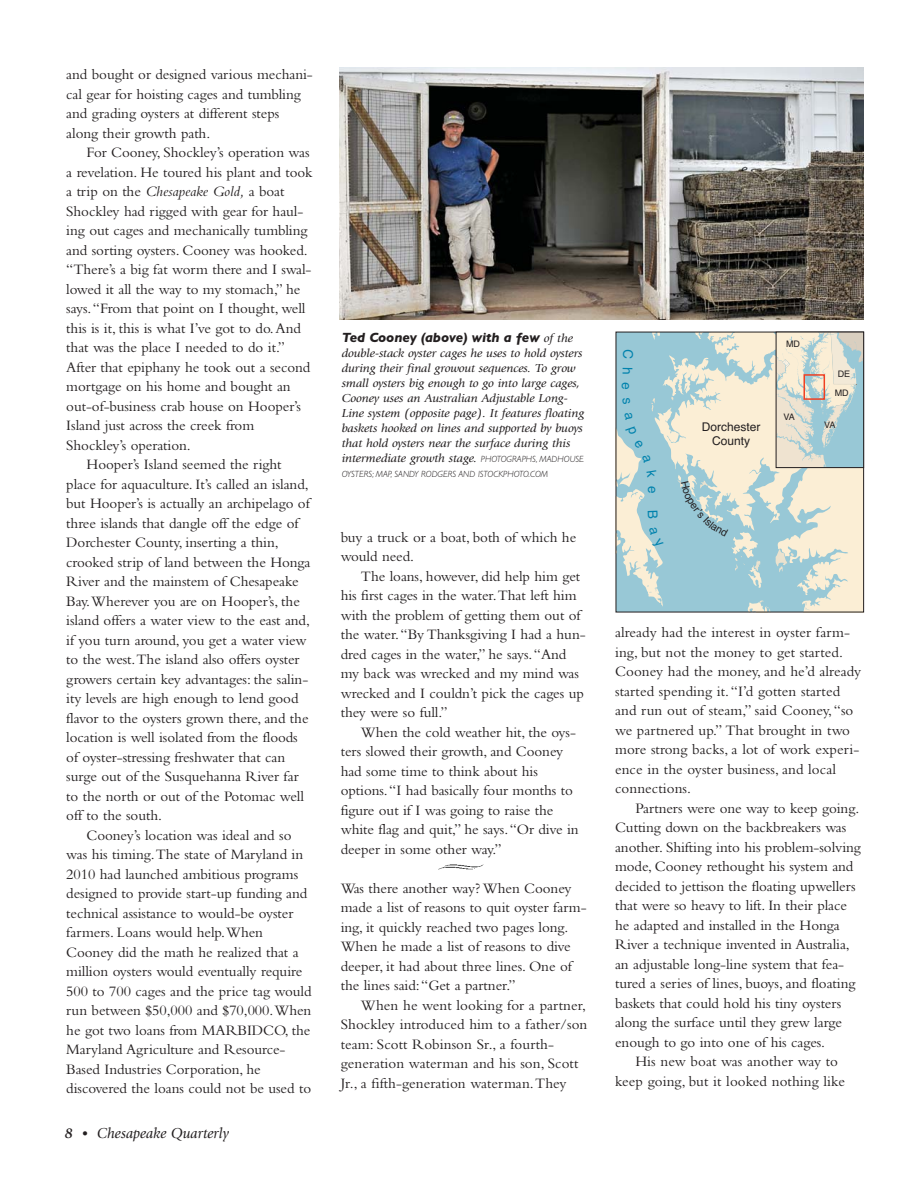
<style>
.page{position:relative;width:918px;height:1188px;background:#fff}
.page>*{position:absolute;margin:0;border:0;box-sizing:border-box;transform-origin:0 0}
.t1{font:15px/19.5px "Bembo";letter-spacing:-.005em;color:#231f20}
.t2{font:italic 15px "Giovanni";color:#231f20}
.t3{font:italic 700 13.5px "Gill Sans";letter-spacing:-.005em;color:#231f20}
.t4{font:italic 12px/15px "Giovanni";letter-spacing:-.01em;color:#231f20;scale:1.1 1}
.t5{font:12px/14.4px "Helvetica";color:#231f20;text-align:center}
.t6{font:italic 300 9px "Gill Sans";color:#231f20}
.t7{font:9px "Helvetica";color:#231f20}
.s1{font-style:italic}
.s2{font-weight:700}
.s3{font-family:"Bembo";font-weight:700;font-style:normal}
.s4{font-family:"Giovanni";font-weight:400;font-size:12px}
.s5{font-family:"Gill Sans";font-weight:300;font-size:9px}
</style>
<div class="page">
<img style="left:438px;top:864px;width:46px;height:6px">
<img style="left:339px;top:68px;width:525px;height:251px">
<svg style="left:616px;top:332px;width:248px;height:281px"></svg>
<p class="t1" style="left:66px;top:64px;width:248px">and bought or designed various mechani&shy;cal gear for hoisting cages and tumbling and grading oysters at different steps along their growth path.</p>
<p class="t1" style="left:87px;top:142px;width:225px">For Cooney, Shockley’s operation was</p>
<p class="t1" style="left:66px;top:162px;width:248px">a revelation. He toured his plant and took</p>
<p class="t1" style="left:66px;top:181px;width:220px">a trip on the <span class="s1">Chesapeake Gold,</span> a boat</p>
<p class="t1" style="left:66px;top:201px;width:239px">Shockley had rigged with gear for haul-</p>
<p class="t1" style="left:66px;top:220px;width:243px">ing out cages and mechanically tumbling</p>
<p class="t1" style="left:66px;top:240px;width:243px">and sorting oysters. Cooney was hooked.</p>
<p class="t1" style="left:66px;top:259px;width:247px">“There’s a big fat worm there and I swal-</p>
<p class="t1" style="left:66px;top:279px;width:236px">lowed it all the way to my stomach,” he</p>
<p class="t1" style="left:66px;top:298px;width:241px">says. “From that point on I thought, well</p>
<p class="t1" style="left:66px;top:318px;width:236px">this is it, this is what I’ve got to do. And</p>
<p class="t1" style="left:66px;top:337px;width:220px">that was the place I needed to do it.”</p>
<p class="t1" style="left:66px;top:357px;width:246px">After that epiphany he took out a second</p>
<p class="t1" style="left:66px;top:376px;width:226px">mortgage on his home and bought an</p>
<p class="t1" style="left:66px;top:396px;width:236px">out-of-business crab house on Hooper’s</p>
<p class="t1" style="left:66px;top:415px;width:189px">Island just across the creek from</p>
<p class="t1" style="left:66px;top:435px;width:126px">Shockley’s operation.</p>
<p class="t1" style="left:87px;top:454px;width:197px">Hooper’s Island seemed the right</p>
<p class="t1" style="left:66px;top:474px;width:244px">place for aquaculture. It’s called an island,</p>
<p class="t1" style="left:66px;top:493px;width:245px">but Hooper’s is actually an archipelago of</p>
<p class="t1" style="left:66px;top:513px;width:234px">three islands that dangle off the edge of</p>
<p class="t1" style="left:66px;top:532px;width:214px">Dorchester County, inserting a thin,</p>
<p class="t1" style="left:66px;top:552px;width:246px">crooked strip of land between the Honga</p>
<p class="t1" style="left:66px;top:571px;width:234px">River and the mainstem of Chesapeake</p>
<p class="t1" style="left:66px;top:591px;width:235px">Bay. Wherever you are on Hooper’s, the</p>
<p class="t1" style="left:66px;top:610px;width:245px">island offers a water view to the east and,</p>
<p class="t1" style="left:66px;top:630px;width:242px">if you turn around, you get a water view</p>
<p class="t1" style="left:66px;top:649px;width:235px">to the west. The island also offers oyster</p>
<p class="t1" style="left:66px;top:669px;width:244px">growers certain key advantages: the salin-</p>
<p class="t1" style="left:66px;top:688px;width:234px">ity levels are high enough to lend good</p>
<p class="t1" style="left:66px;top:708px;width:244px">flavor to the oysters grown there, and the</p>
<p class="t1" style="left:66px;top:727px;width:233px">location is well isolated from the floods</p>
<p class="t1" style="left:66px;top:747px;width:220px">of oyster-stressing freshwater that can</p>
<p class="t1" style="left:66px;top:766px;width:234px">surge out of the Susquehanna River far</p>
<p class="t1" style="left:66px;top:786px;width:239px">to the north or out of the Potomac well</p>
<p class="t1" style="left:66px;top:805px;width:97px">off to the south.</p>
<p class="t1" style="left:87px;top:825px;width:206px">Cooney’s location was ideal and so</p>
<p class="t1" style="left:66px;top:844px;width:238px">was his timing. The state of Maryland in</p>
<p class="t1" style="left:66px;top:864px;width:233px">2010 had launched ambitious programs</p>
<p class="t1" style="left:66px;top:883px;width:243px">designed to provide start-up funding and</p>
<p class="t1" style="left:66px;top:903px;width:229px">technical assistance to would-be oyster</p>
<p class="t1" style="left:66px;top:922px;width:198px">farmers. Loans would help. When</p>
<p class="t1" style="left:66px;top:942px;width:234px">Cooney did the math he realized that a</p>
<p class="t1" style="left:66px;top:961px;width:238px">million oysters would eventually require</p>
<p class="t1" style="left:66px;top:981px;width:247px">500 to 700 cages and the price tag would</p>
<p class="t1" style="left:66px;top:1000px;width:247px">run between $50,000 and $70,000. When</p>
<p class="t1" style="left:66px;top:1020px;width:246px">he got two loans from MARBIDCO, the</p>
<p class="t1" style="left:66px;top:1039px;width:221px">Maryland Agriculture and Resource-</p>
<p class="t1" style="left:66px;top:1059px;width:196px">Based Industries Corporation, he</p>
<p class="t1" style="left:66px;top:1078px;width:246px">discovered the loans could not be used to</p>
<p class="t2" style="left:65px;top:1125px;width:166px"><span class="s2">8</span> <span class="s3">•</span> Chesapeake Quarterly</p>
<p class="t3" style="left:342px;top:333px;width:233px">Ted Cooney (above) with a few <span class="s4">of the</span></p>
<p class="t4" style="left:342px;top:346px;width:222px">double-stack oyster cages he uses to hold oysters during their final growout sequences. To grow small oysters big enough to go into large cages, Cooney uses an Australian Adjustable Long-Line system (opposite page). It features floating baskets hooked on lines and supported by buoys that hold oysters near the surface during this intermediate growth stage. <span class="s5">PHOTOGRAPHS, MADHOUSE</span></p>
<p class="t6" style="left:342px;top:471px;width:208px">OYSTERS; MAP, SANDY RODGERS AND ISTOCKPHOTO.COM</p>
<p class="t1" style="left:341px;top:527px;width:237px">buy a truck or a boat, both of which he would need.</p>
<p class="t1" style="left:341px;top:566px;width:247px;text-indent:20px">The loans, however, did help him get his first cages in the water. That left him with the problem of getting them out of the water. “By Thanksgiving I had a hun&shy;dred cages in the water,” he says. “And my back was wrecked and my mind was wrecked and I couldn’t pick the cages up they were so full.”</p>
<p class="t1" style="left:341px;top:722px;width:239px;text-indent:20px">When the cold weather hit, the oys&shy;ters slowed their growth, and Cooney had some time to think about his options. “I had basically four months to figure out if I was going to raise the white flag and quit,” he says. “Or dive in deeper in some other way.”</p>
<p class="t1" style="left:341px;top:878px;width:247px">Was there another way? When Cooney made a list of reasons to quit oyster farm&shy;ing, it quickly reached two pages long.<br>When he made a list of reasons to dive deeper, it had about three lines. One of the lines said: “Get a partner.”</p>
<p class="t1" style="left:341px;top:995px;width:248px;text-indent:20px">When he went looking for a partner, Shockley introduced him to a father/son team: Scott Robinson Sr., a fourth&shy;generation waterman and his son, Scott Jr., a fifth-generation waterman. They</p>
<p class="t7" style="left:786px;top:341px;width:15px">MD</p>
<p class="t5" style="left:702px;top:420px;width:60px">Dorchester<br>County</p>
<p class="t7" style="left:783px;top:414px;width:13px">VA</p>
<p class="t7" style="left:838px;top:371px;width:14px">DE</p>
<p class="t7" style="left:835px;top:390px;width:15px">MD</p>
<p class="t7" style="left:824px;top:422px;width:13px">VA</p>
<p class="t1" style="left:615px;top:623px;width:248px">already had the interest in oyster farm&shy;ing, but not the money to get started.<br>Cooney had the money, and he’d already started spending it. “I’d gotten started and run out of steam,” said Cooney, “so we partnered up.” That brought in two more strong backs, a lot of work experi&shy;ence in the oyster business, and local connections.</p>
<p class="t1" style="left:635px;top:798px;width:225px">Partners were one way to keep going.</p>
<p class="t1" style="left:615px;top:818px;width:233px">Cutting down on the backbreakers was</p>
<p class="t1" style="left:615px;top:837px;width:247px">another. Shifting into his problem-solving</p>
<p class="t1" style="left:615px;top:857px;width:240px">mode, Cooney rethought his system and</p>
<p class="t1" style="left:615px;top:876px;width:242px">decided to jettison the floating upwellers</p>
<p class="t1" style="left:615px;top:896px;width:233px">that were so heavy to lift. In their place</p>
<p class="t1" style="left:615px;top:915px;width:226px">he adapted and installed in the Honga</p>
<p class="t1" style="left:615px;top:935px;width:236px">River a technique invented in Australia,</p>
<p class="t1" style="left:615px;top:954px;width:231px">an adjustable long-line system that fea-</p>
<p class="t1" style="left:615px;top:974px;width:242px">tured a series of lines, buoys, and floating</p>
<p class="t1" style="left:615px;top:993px;width:228px">baskets that could hold his tiny oysters</p>
<p class="t1" style="left:615px;top:1013px;width:229px">along the surface until they grew large</p>
<p class="t1" style="left:615px;top:1032px;width:212px">enough to go into one of his cages.</p>
<p class="t1" style="left:635px;top:1052px;width:204px">His new boat was another way to</p>
<p class="t1" style="left:615px;top:1071px;width:231px">keep going, but it looked nothing like</p>
</div>
